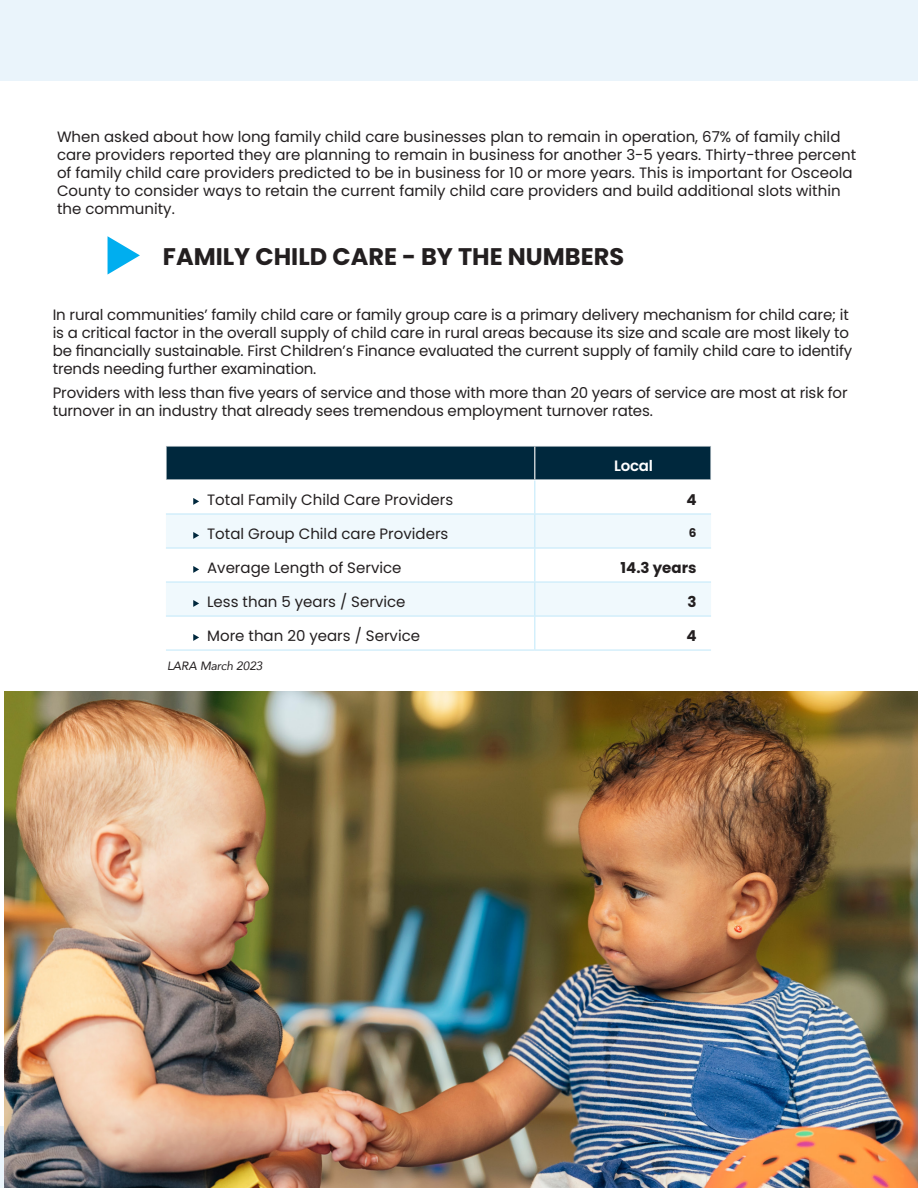
<style>
.page{position:relative;width:918px;height:1188px;background:#fff}
.page>*{position:absolute;margin:0;border:0;box-sizing:border-box;transform-origin:0 0}
.t1{font:700 24px "Poppins";color:#231f20}
.Left_Column_8_pt{font:15px/18px "Poppins";color:#231f20}
.Right_Column_8_pt{font:700 15px "Poppins";color:#231f20}
.Table_Header__9_pt{font:600 15px "Poppins";letter-spacing:-.02em;color:#fff}
.t2{font:italic 12px "Avenir";letter-spacing:-.01em;color:#231f20}
.Right_Column_8_pt-2{font:700 12px "Poppins";color:#231f20}
</style>
<div class="page">
<div style="left:0;top:0;width:918px;height:81px;background:#eaf4fb"></div>
<img style="left:4px;top:692px;width:914px;height:496px">
<svg style="left:108px;top:236px;width:32px;height:39px"></svg>
<div style="left:167px;top:447px;width:543px;height:32px;background:#00283d"></div>
<svg style="left:166px;top:515px;width:545px;height:100px;fill:#f0f9fd"></svg>
<hr style="left:534px;top:447px;width:1px;height:32px;background:#fff">
<hr style="left:534px;top:481px;width:1px;height:32px;background:#c6eafa">
<hr style="left:166px;top:513px;width:369px;height:2px;background:#c6eafa">
<hr style="left:535px;top:513px;width:176px;height:2px;background:#c6eafa">
<hr style="left:534px;top:515px;width:1px;height:32px;background:#c6eafa">
<hr style="left:166px;top:547px;width:369px;height:2px;background:#c6eafa">
<hr style="left:535px;top:547px;width:176px;height:2px;background:#c6eafa">
<hr style="left:534px;top:549px;width:1px;height:32px;background:#c6eafa">
<hr style="left:166px;top:581px;width:369px;height:2px;background:#c6eafa">
<hr style="left:535px;top:581px;width:176px;height:2px;background:#c6eafa">
<hr style="left:534px;top:583px;width:1px;height:32px;background:#c6eafa">
<hr style="left:166px;top:615px;width:369px;height:2px;background:#c6eafa">
<hr style="left:535px;top:615px;width:176px;height:2px;background:#c6eafa">
<hr style="left:534px;top:617px;width:1px;height:32px;background:#c6eafa">
<hr style="left:166px;top:649px;width:369px;height:2px;background:#c6eafa">
<hr style="left:535px;top:649px;width:176px;height:2px;background:#c6eafa">
<svg style="left:193px;top:498px;width:6px;height:7px"></svg>
<svg style="left:193px;top:532px;width:6px;height:7px"></svg>
<svg style="left:193px;top:566px;width:6px;height:7px"></svg>
<svg style="left:193px;top:600px;width:6px;height:7px"></svg>
<svg style="left:193px;top:634px;width:6px;height:7px"></svg>
<p class="Left_Column_8_pt" style="left:57px;top:127px;width:801px">When asked about how long family child care businesses plan to remain in operation, 67% of family child care providers reported they are planning to remain in business for another 3-5 years. Thirty-three percent of family child care providers predicted to be in business for 10 or more years. This is important for Osceola County to consider ways to retain the current family child care providers and build additional slots within the community.</p>
<p class="t1" style="left:163px;top:243px;width:463px">FAMILY CHILD CARE - BY THE NUMBERS</p>
<p class="Left_Column_8_pt" style="left:53px;top:305px;width:801px">In rural communities’ family child care or family group care is a primary delivery mechanism for child care; it is a critical factor in the overall supply of child care in rural areas because its size and scale are most likely to be financially sustainable. First Children’s Finance evaluated the current supply of family child care to identify trends needing further examination.</p>
<p class="Left_Column_8_pt" style="left:53px;top:384px;width:796px">Providers with less than five years of service and those with more than 20 years of service are most at risk for turnover in an industry that already sees tremendous employment turnover rates.</p>
<p class="Table_Header__9_pt" style="left:614px;top:457px;width:40px">Local</p>
<p class="Left_Column_8_pt" style="left:207px;top:491px;width:248px">Total Family Child Care Providers</p>
<p class="Right_Column_8_pt" style="left:686px;top:491px;width:12px">4</p>
<p class="Left_Column_8_pt" style="left:207px;top:525px;width:243px">Total Group Child care Providers</p>
<p class="Right_Column_8_pt-2" style="left:689px;top:526px;width:9px">6</p>
<p class="Left_Column_8_pt" style="left:207px;top:559px;width:196px">Average Length of Service</p>
<p class="Right_Column_8_pt" style="left:621px;top:559px;width:77px">14.3 years</p>
<p class="Left_Column_8_pt" style="left:207px;top:593px;width:200px">Less than 5 years / Service</p>
<p class="Right_Column_8_pt" style="left:687px;top:593px;width:11px">3</p>
<p class="Left_Column_8_pt" style="left:207px;top:627px;width:214px">More than 20 years / Service</p>
<p class="Right_Column_8_pt" style="left:686px;top:627px;width:12px">4</p>
<p class="t2" style="left:167px;top:658px;width:97px">LARA March 2023</p>
</div>
